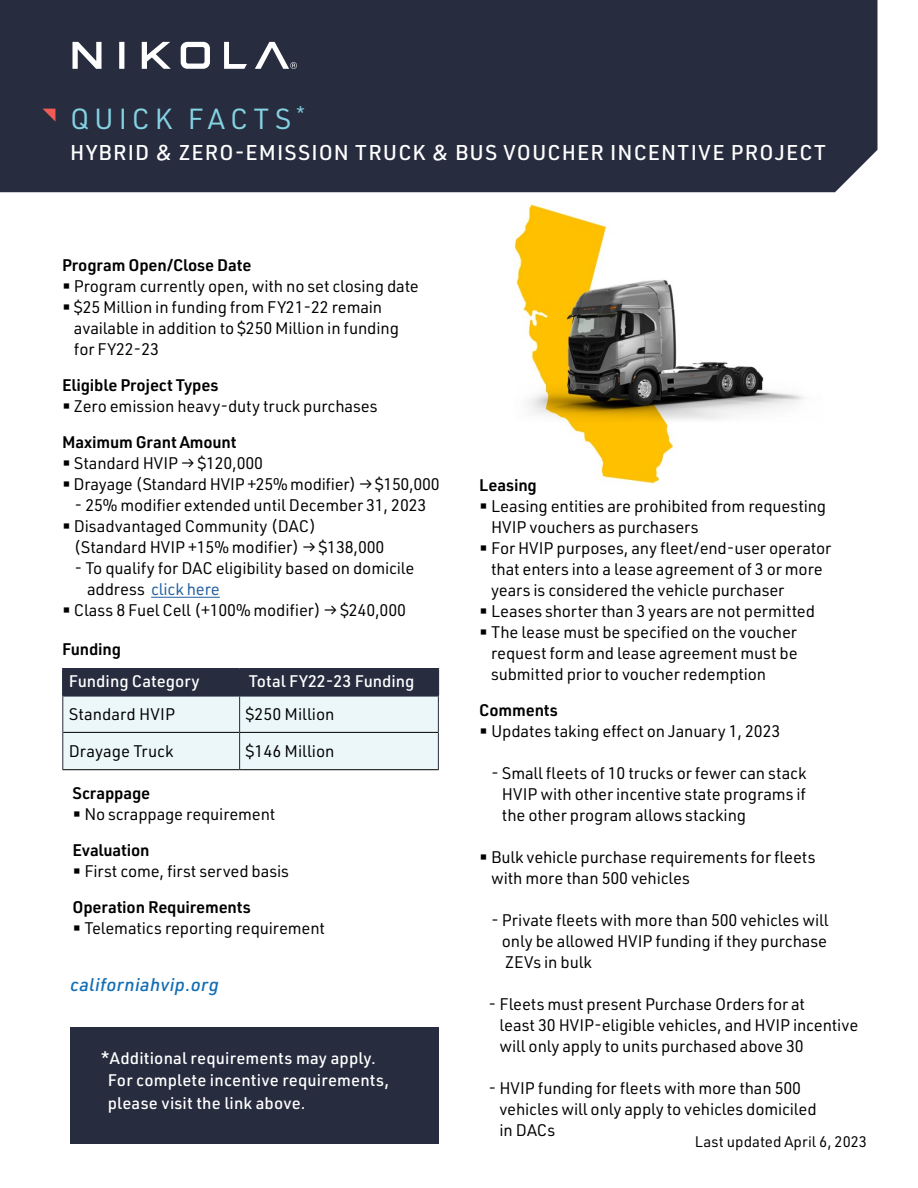
<style>
.page{position:relative;width:918px;height:1188px;background:#fff}
.page>*{position:absolute;margin:0;border:0;box-sizing:border-box;transform-origin:0 0}
.t1{font:28.5px "URWDIN";letter-spacing:.17em;color:#84d2e2}
.t2{font:500 21px "URWDIN";letter-spacing:.05em;color:#fff}
.t3{font:italic 500 18px "URWDIN";letter-spacing:.02em;color:#116db4}
.t4{font:16.5px/21px "URWDIN";letter-spacing:-.01em;color:#000}
.t5{font:500 16.5px/22.5px "URWDIN";letter-spacing:.01em;color:#fff}
.t6{font:600 16.5px "URWDIN";letter-spacing:-.01em;color:#000}
.t7{font:16.5px "URWDIN";letter-spacing:-.01em;color:#215e9e}
.t8{font:15px "URWDIN";color:#000}
.s1{color:#000}
</style>
<div class="page">
<div style="left:70px;top:1027px;width:369px;height:116px;background:#272c3f"></div>
<img style="left:514px;top:204px;width:290px;height:280px">
<div style="left:0;top:0;width:878px;height:192px;background:#272c3f"></div>
<svg style="left:42px;top:109px;width:13px;height:13px"></svg>
<svg style="left:72px;top:42px;width:225px;height:27px"></svg>
<hr style="left:151px;top:597px;width:69px;height:1px;background:#215e9e">
<hr style="left:62px;top:769px;width:178px;height:1px;background:#000">
<hr style="left:62px;top:668px;width:178px;height:1px;background:#272c3f">
<hr style="left:62px;top:669px;width:2px;height:27px;background:#272c3f">
<hr style="left:240px;top:668px;width:199px;height:1px;background:#272c3f">
<svg style="left:63px;top:669px;width:376px;height:101px;background:#b1bbc1"></svg>
<hr style="left:62px;top:696px;width:178px;height:1px;background:#272c3f">
<hr style="left:62px;top:696px;width:1px;height:36px;background:#272c3f">
<hr style="left:240px;top:696px;width:199px;height:1px;background:#272c3f">
<hr style="left:239px;top:696px;width:1px;height:36px;background:#272c3f">
<hr style="left:438px;top:696px;width:1px;height:36px;background:#272c3f">
<hr style="left:62px;top:732px;width:1px;height:37px;background:#272c3f">
<hr style="left:239px;top:732px;width:1px;height:37px;background:#272c3f">
<hr style="left:438px;top:732px;width:1px;height:37px;background:#272c3f">
<h1 class="t1" style="left:70px;top:100px;width:236px">QUICK FACTS <sup>*</sup></h1>
<p class="t2" style="left:70px;top:139px;width:757px">HYBRID &amp; ZERO-EMISSION TRUCK &amp; BUS VOUCHER INCENTIVE PROJECT</p>
<p class="t6" style="left:62px;top:254px;width:191px">Program Open/Close Date</p>
<p class="t4" style="left:62px;top:275px;width:358px">▬ Program currently open, with no set closing date ▬ $25 Million in funding from FY21-22 remain</p>
<p class="t4" style="left:74px;top:317px;width:327px">available in addition to $250 Million in funding for FY22-23</p>
<p class="t6" style="left:62px;top:374px;width:158px">Eligible Project Types</p>
<p class="t4" style="left:62px;top:395px;width:317px">▬ Zero emission heavy-duty truck purchases</p>
<p class="t6" style="left:62px;top:431px;width:176px">Maximum Grant Amount</p>
<p class="t4" style="left:62px;top:452px;width:379px">▬ Standard HVIP → $120,000<br>▬ Drayage (Standard HVIP +25% modifier) → $150,000</p>
<p class="t4" style="left:75px;top:494px;width:353px">- 25% modifier extended until December 31, 2023</p>
<p class="t4" style="left:62px;top:515px;width:256px">▬ Disadvantaged Community (DAC)</p>
<p class="t4" style="left:74px;top:536px;width:312px">(Standard HVIP +15% modifier) → $138,000</p>
<p class="t4" style="left:75px;top:557px;width:341px">- To qualify for DAC eligibility based on domicile</p>
<p class="t7" style="left:87px;top:578px;width:134px"><span class="s1">address</span> click here</p>
<p class="t4" style="left:62px;top:599px;width:345px">▬ Class 8 Fuel Cell (+100% modifier) → $240,000</p>
<p class="t6" style="left:62px;top:638px;width:61px">Funding</p>
<p class="t5" style="left:69px;top:669px;width:133px">Funding Category</p>
<p class="t5" style="left:249px;top:669px;width:167px">Total FY22-23 Funding</p>
<p class="t4" style="left:69px;top:703px;width:108px">Standard HVIP</p>
<p class="t4" style="left:246px;top:703px;width:90px">$250 Million</p>
<p class="t4" style="left:69px;top:740px;width:106px">Drayage Truck</p>
<p class="t4" style="left:246px;top:740px;width:90px">$146 Million</p>
<p class="t6" style="left:72px;top:782px;width:79px">Scrappage</p>
<p class="t4" style="left:72px;top:804px;width:204px">▬ No scrappage requirement</p>
<p class="t6" style="left:72px;top:839px;width:79px">Evaluation</p>
<p class="t4" style="left:72px;top:861px;width:218px">▬ First come, first served basis</p>
<p class="t6" style="left:72px;top:896px;width:180px">Operation Requirements</p>
<p class="t4" style="left:72px;top:918px;width:254px">▬ Telematics reporting requirement</p>
<p class="t3" style="left:70px;top:973px;width:150px">californiahvip.org</p>
<p class="t5" style="left:108px;top:1046px;width:283px;text-indent:-7px">*Additional requirements may apply.<br>For complete incentive requirements, please visit the link above.</p>
<p class="t6" style="left:479px;top:474px;width:59px">Leasing</p>
<p class="t4" style="left:479px;top:495px;width:349px">▬ Leasing entities are prohibited from requesting</p>
<p class="t4" style="left:491px;top:516px;width:209px">HVIP vouchers as purchasers</p>
<p class="t4" style="left:479px;top:537px;width:354px">▬ For HVIP purposes, any fleet/end-user operator</p>
<p class="t4" style="left:491px;top:558px;width:333px">that enters into a lease agreement of 3 or more</p>
<p class="t4" style="left:491px;top:579px;width:295px">years is considered the vehicle purchaser</p>
<p class="t4" style="left:479px;top:600px;width:337px">▬ Leases shorter than 3 years are not permitted</p>
<p class="t4" style="left:479px;top:621px;width:319px">▬ The lease must be specified on the voucher</p>
<p class="t4" style="left:491px;top:642px;width:308px">request form and lease agreement must be</p>
<p class="t4" style="left:491px;top:663px;width:277px">submitted prior to voucher redemption</p>
<p class="t6" style="left:479px;top:699px;width:80px">Comments</p>
<p class="t4" style="left:479px;top:720px;width:303px">▬ Updates taking effect on January 1, 2023</p>
<p class="t4" style="left:502px;top:762px;width:306px;text-align:justify;text-indent:-11px">- Small fleets of 10 trucks or fewer can stack HVIP with other incentive state programs if the other program allows stacking</p>
<p class="t4" style="left:491px;top:846px;width:326px;text-indent:-12px">▬ Bulk vehicle purchase requirements for fleets with more than 500 vehicles</p>
<p class="t4" style="left:502px;top:909px;width:328px;text-align:justify;text-indent:-11px">- Private fleets with more than 500 vehicles will only be allowed HVIP funding if they purchase ZEVs in bulk</p>
<p class="t4" style="left:499px;top:993px;width:360px;text-indent:-11px">- Fleets must present Purchase Orders for at<br>least 30 HVIP-eligible vehicles, and HVIP incentive will only apply to units purchased above 30</p>
<p class="t4" style="left:499px;top:1077px;width:319px;text-indent:-11px">- HVIP funding for fleets with more than 500 vehicles will only apply to vehicles domiciled in DACs</p>
<p class="t8" style="left:695px;top:1131px;width:174px">Last updated April 6, 2023</p>
</div>
